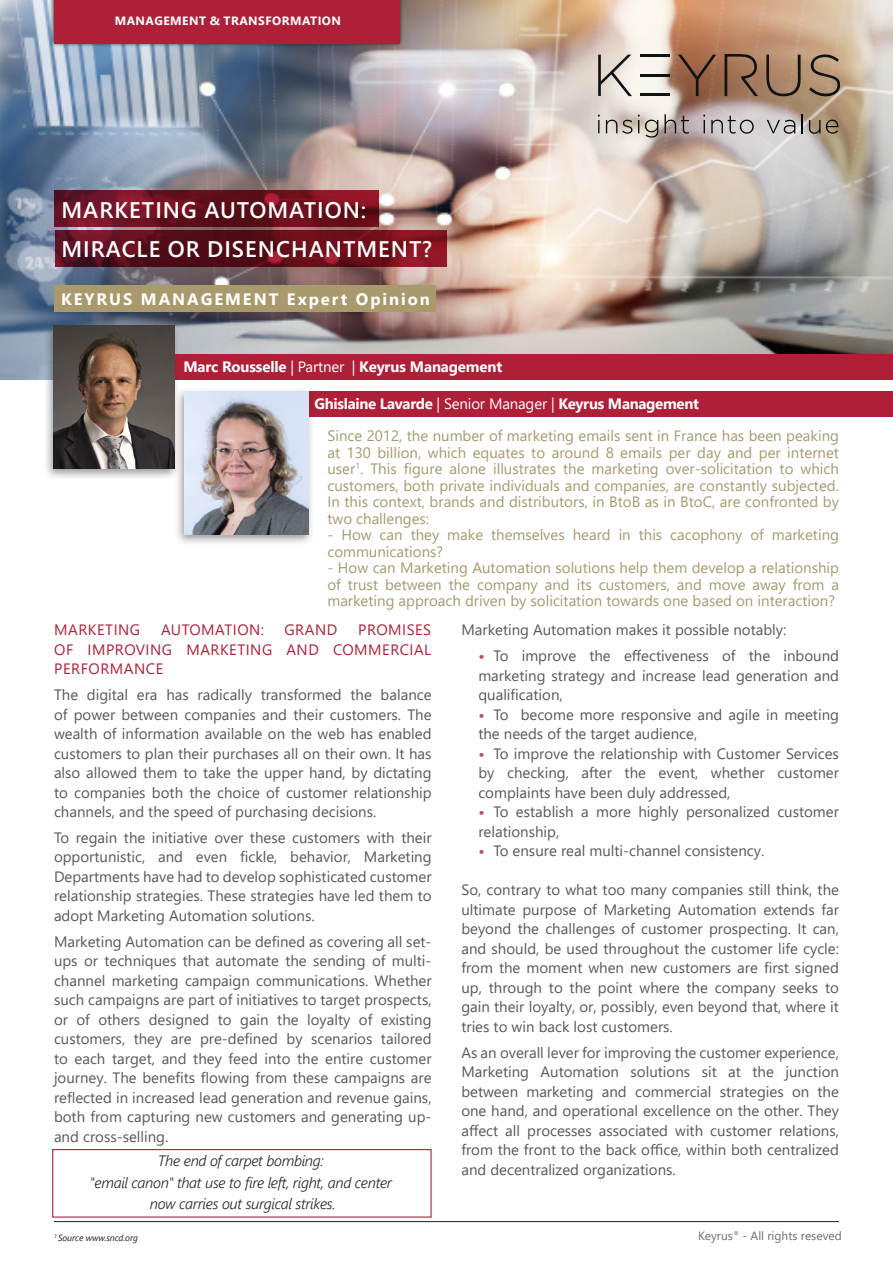
<style>
.page{position:relative;width:893px;height:1263px;background:#fff}
.page>*{position:absolute;margin:0;border:0;box-sizing:border-box;transform-origin:0 0}
.t1{font:600 22.5px "Segoe UI";letter-spacing:.045em;color:#fff}
.sources{font:700 16.5px "Segoe UI";letter-spacing:.12em;color:#fff}
.courant{font:15px/19.5px "Segoe UI";color:#57585a;text-align:justify}
.t2{font:15px/16.5px "Segoe UI";color:#a7996e;text-align:justify}
.citation{font:italic 300 15px "Segoe UI";letter-spacing:-.02em;color:#231f20}
.t3{font:700 15px "Segoe UI";letter-spacing:-.02em;color:#fff}
.courant-2{font:15px/19.5px "Segoe UI";letter-spacing:.035em;color:#af2038;text-align:justify}
.t4{font:700 12px "Segoe UI";letter-spacing:.04em;color:#fff}
.t5{font:12px "Segoe UI";color:#6c6d70}
.sources-2{font:italic 9px "Segoe UI";letter-spacing:-.01em;color:#231f20}
.s1{font-weight:400}
.s2{font-weight:700;color:#bc5051}
</style>
<div class="page">
<img style="left:0;top:0;width:893px;height:380px">
<svg style="left:55px;top:190px;width:324px;height:37px;background:#6c111f"></svg>
<svg style="left:55px;top:230px;width:391px;height:37px;background:#650f1c"></svg>
<svg style="left:49px;top:0;width:355px;height:47px;background:#7f6979"></svg>
<div style="left:54px;top:0;width:346px;height:43px;background:#af2038"></div>
<div style="left:54px;top:354px;width:839px;height:26px;background:#af2038"></div>
<svg style="left:598px;top:55px;width:34px;height:41px"></svg>
<hr style="left:640px;top:55px;width:30px;height:2px;background:#0f1313">
<hr style="left:640px;top:74px;width:30px;height:3px;background:#0f1313">
<hr style="left:640px;top:94px;width:30px;height:2px;background:#0f1313">
<svg style="left:678px;top:55px;width:38px;height:41px;background:#87583f"></svg>
<svg style="left:724px;top:54px;width:34px;height:42px"></svg>
<svg style="left:766px;top:55px;width:36px;height:41px"></svg>
<svg style="left:809px;top:54px;width:31px;height:46px"></svg>
<svg style="left:598px;top:115px;width:2px;height:18px"></svg>
<svg style="left:606px;top:120px;width:26px;height:14px"></svg>
<svg style="left:638px;top:115px;width:1px;height:18px"></svg>
<svg style="left:645px;top:120px;width:13px;height:18px"></svg>
<svg style="left:665px;top:114px;width:24px;height:20px"></svg>
<svg style="left:703px;top:115px;width:2px;height:18px"></svg>
<svg style="left:711px;top:116px;width:43px;height:18px"></svg>
<svg style="left:767px;top:120px;width:28px;height:14px"></svg>
<svg style="left:801px;top:114px;width:2px;height:19px"></svg>
<svg style="left:809px;top:120px;width:11px;height:14px"></svg>
<svg style="left:826px;top:120px;width:12px;height:14px"></svg>
<div style="left:308px;top:391px;width:585px;height:26px;background:#af2038"></div>
<div style="left:43px;top:321px;width:138px;height:160px;background:#231f20;opacity:.45"></div>
<img style="left:53px;top:325px;width:121px;height:144px">
<hr style="left:54px;top:1221px;width:785px;height:1px;background:#231f20">
<div style="left:54px;top:285px;width:382px;height:27px;background:#a99a6e"></div>
<div style="left:174px;top:387px;width:140px;height:159px;background:#231f20;opacity:.45"></div>
<img style="left:184px;top:391px;width:124px;height:143px">
<div style="left:52px;top:1149px;width:380px;height:68px;border:1px solid #af2038"></div>
<p class="t4" style="left:115px;top:11px;width:228px">MANAGEMENT &amp; TRANSFORMATION</p>
<p class="t1" style="left:61px;top:192px;width:306px">MARKETING AUTOMATION:</p>
<p class="t1" style="left:61px;top:231px;width:372px">MIRACLE OR DISENCHANTMENT?</p>
<p class="sources" style="left:61px;top:286px;width:370px">KEYRUS MANAGEMENT Expert Opinion</p>
<p class="t3" style="left:183px;top:354px;width:320px">Marc Rousselle <span class="s1">| Partner |</span> Keyrus Management</p>
<p class="t3" style="left:314px;top:391px;width:386px">Ghislaine Lavarde <span class="s1">| Senior Manager |</span> Keyrus Management</p>
<p class="t2" style="left:327px;top:427px;width:513px">Since 2012, the number of marketing emails sent in France has been peaking at 130 billion, which equates to around 8 emails per day and per internet user<sup>1</sup>. This figure alone illustrates the marketing over-solicitation to which customers, both private individuals and companies, are constantly subjected.<br>In this context, brands and distributors, in BtoB as in BtoC, are confronted by two challenges:</p>
<p class="t2" style="left:327px;top:526px;width:513px">- How can they make themselves heard in this cacophony of marketing communications?</p>
<p class="t2" style="left:327px;top:559px;width:513px">- How can Marketing Automation solutions help them develop a relationship of trust between the company and its customers, and move away from a marketing approach driven by solicitation towards one based on interaction?</p>
<p class="courant-2" style="left:54px;top:620px;width:378px;text-indent:304px">PROMISES OF IMPROVING MARKETING AND COMMERCIAL PERFORMANCE</p>
<p class="courant" style="left:54px;top:685px;width:379px">The digital era has radically transformed the balance of power between companies and their customers. The wealth of information available on the web has enabled customers to plan their purchases all on their own. It has also allowed them to take the upper hand, by dictating to companies both the choice of customer relationship channels, and the speed of purchasing decisions.</p>
<p class="courant" style="left:54px;top:828px;width:379px">To regain the initiative over these customers with their opportunistic, and even fickle, behavior, Marketing Departments have had to develop sophisticated customer relationship strategies. These strategies have led them to adopt Marketing Automation solutions.</p>
<p class="courant" style="left:54px;top:931px;width:379px">Marketing Automation can be defined as covering all set&shy;ups or techniques that automate the sending of multi&shy;channel marketing campaign communications. Whether such campaigns are part of initiatives to target prospects, or of others designed to gain the loyalty of existing customers, they are pre-defined by scenarios tailored to each target, and they feed into the entire customer journey. The benefits flowing from these campaigns are reflected in increased lead generation and revenue gains, both from capturing new customers and generating up&shy;and cross-selling.</p>
<p class="courant-2" style="left:54px;top:620px;width:87px">MARKETING</p>
<p class="courant-2" style="left:161px;top:620px;width:104px">AUTOMATION:</p>
<p class="courant-2" style="left:284px;top:620px;width:54px">GRAND</p>
<p class="citation" style="left:158px;top:1149px;width:168px">The end of carpet bombing:</p>
<p class="citation" style="left:90px;top:1170px;width:304px">"email canon" that use to fire left, right, and center</p>
<p class="citation" style="left:150px;top:1192px;width:188px">now carries out surgical strikes.</p>
<p class="courant" style="left:461px;top:620px;width:326px">Marketing Automation makes it possible notably:</p>
<p class="courant" style="left:478px;top:646px;width:362px"><span class="s2">•</span> To improve the effectiveness of the inbound marketing strategy and increase lead generation and qualification,</p>
<p class="courant" style="left:478px;top:704px;width:362px"><span class="s2">•</span> To become more responsive and agile in meeting the needs of the target audience,</p>
<p class="courant" style="left:478px;top:743px;width:362px"><span class="s2">•</span> To improve the relationship with Customer Services by checking, after the event, whether customer complaints have been duly addressed,</p>
<p class="courant" style="left:478px;top:802px;width:362px"><span class="s2">•</span> To establish a more highly personalized customer relationship,</p>
<p class="courant" style="left:478px;top:841px;width:287px"><span class="s2">•</span> To ensure real multi-channel consistency.</p>
<p class="courant" style="left:461px;top:880px;width:379px">So, contrary to what too many companies still think, the ultimate purpose of Marketing Automation extends far beyond the challenges of customer prospecting. It can, and should, be used throughout the customer life cycle: from the moment when new customers are first signed up, through to the point where the company seeks to gain their loyalty, or, possibly, even beyond that, where it tries to win back lost customers.</p>
<p class="courant" style="left:461px;top:1042px;width:379px">As an overall lever for improving the customer experience, Marketing Automation solutions sit at the junction between marketing and commercial strategies on the one hand, and operational excellence on the other. They affect all processes associated with customer relations, from the front to the back office, within both centralized and decentralized organizations.</p>
<p class="sources-2" style="left:54px;top:1230px;width:85px"><sup>1</sup> Source www.sncd.org</p>
<p class="t5" style="left:698px;top:1226px;width:145px">Keyrus<sup>®</sup> - All rights reseved</p>
</div>
